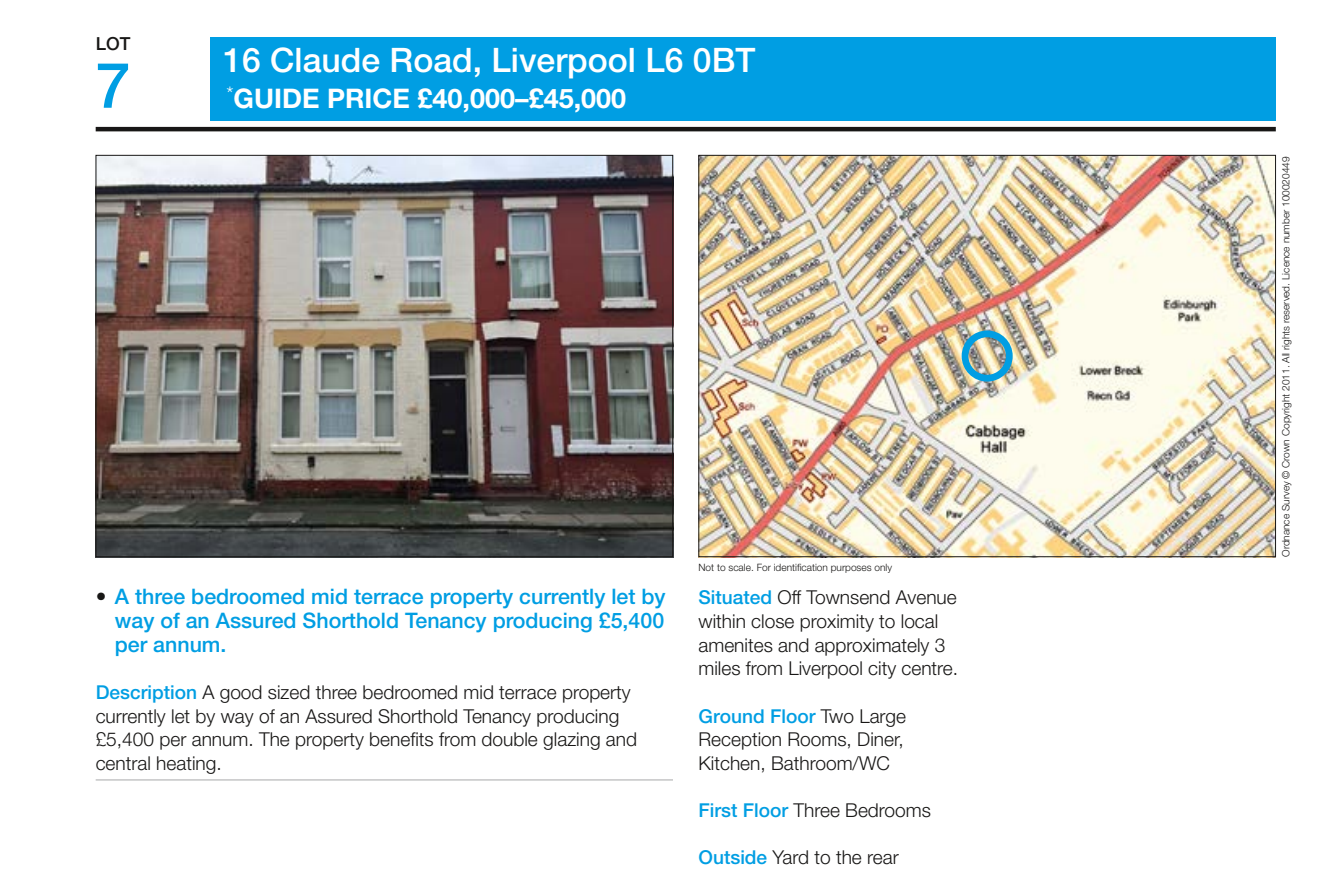
<style>
.page{position:relative;width:1338px;height:889px;background:#fff}
.page>*{position:absolute;margin:0;border:0;box-sizing:border-box;transform-origin:0 0}
.t1{font:500 63px "Helvetica Neue LT Std";color:#009ee3}
.t2{font:500 33.75px "Helvetica Neue LT Std";color:#fff}
.t3{font:700 27px "Helvetica Neue LT Std";color:#fff}
.t4{font:500 21.38px/23.6px "Helvetica Neue LT Std";color:#009ee3;text-align:justify}
.t5{font:300 19.12px/23.6px "Helvetica Neue LT Std";color:#181716}
.t6{font:500 18px "Helvetica Neue LT Std";color:#181716}
.t7{font:300 10.12px "Helvetica Neue LT Std";color:#181716}
.s1{color:#181716}
.s2{font-weight:500;color:#009ee3}
</style>
<div class="page">
<div style="left:210px;top:38px;width:1066px;height:83px;background:#009ee3"></div>
<hr style="left:96px;top:127px;width:1180px;height:4px;background:#181716">
<img style="left:98px;top:157px;width:573px;height:398px">
<img style="left:700px;top:157px;width:574px;height:398px">
<div style="left:961px;top:330px;width:51px;height:51px;border:7px solid #009ee3;border-radius:50%"></div>
<hr style="left:96px;top:779px;width:577px;height:1px;background:#b1b2b3">
<p class="t6" style="left:96px;top:33px;width:36px">LOT</p>
<h1 class="t1" style="left:96px;top:48px;width:37px">7</h1>
<h2 class="t2" style="left:223px;top:40px;width:534px">16 Claude Road, Liverpool L6 0BT</h2>
<h3 class="t3" style="left:226px;top:81px;width:401px"><sup>*</sup>GUIDE PRICE £40,000–£45,000</h3>
<p class="t7" style="left:698px;top:560px;width:195px">Not to scale. For identification purposes only</p>
<p class="t4" style="left:115px;top:584px;width:552px;text-indent:-19px"><span class="s1">•</span> A three bedroomed mid terrace property currently let by way of an Assured Shorthold Tenancy producing £5,400 per annum.</p>
<p class="t5" style="left:96px;top:679px;width:543px"><span class="s2">Description</span> A good sized three bedroomed mid terrace property currently let by way of an Assured Shorthold Tenancy producing £5,400 per annum. The property benefits from double glazing and central heating.</p>
<p class="t5" style="left:698px;top:585px;width:261px"><span class="s2">Situated</span> Off Townsend Avenue within close proximity to local amenites and approximately 3 miles from Liverpool city centre.</p>
<p class="t5" style="left:698px;top:703px;width:209px"><span class="s2">Ground Floor</span> Two Large<br>Reception Rooms, Diner,<br>Kitchen, Bathroom/WC</p>
<p class="t5" style="left:698px;top:797px;width:234px"><span class="s2">First Floor</span> Three Bedrooms</p>
<p class="t5" style="left:698px;top:845px;width:202px"><span class="s2">Outside</span> Yard to the rear</p>
<p class="t7" style="left:1279px;top:557px;width:402px;rotate:-90deg">Ordnance Survey © Crown Copyright 2011. All rights reserved. Licence number 100020449</p>
</div>
